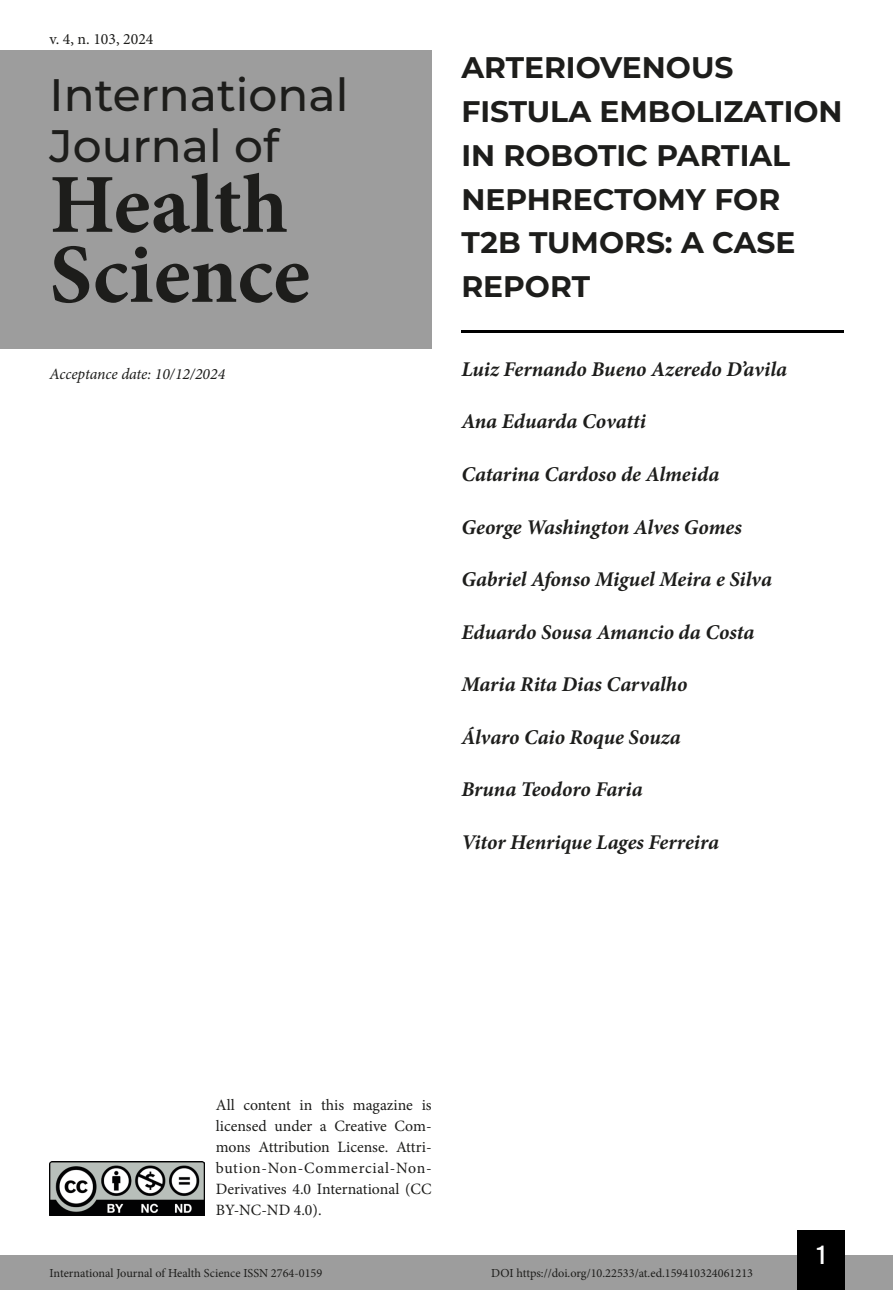
<style>
.page{position:relative;width:893px;height:1290px;background:#fff}
.page>*{position:absolute;margin:0;border:0;box-sizing:border-box;transform-origin:0 0}
.t1{font:700 84px/70px "Minion Pro";color:#1d1d1b}
.t2{font:500 45.5px/50.8px "Montserrat";color:#1d1d1b}
.Título_Artigo{font:700 29.75px/43.8px "Montserrat";color:#1d1d1b}
.t3{font:26.25px "Bebas Kai";color:#fff}
.Autor{font:italic 700 21px "Minion Pro";color:#1d1d1b}
.t4{font:15.75px/21px "Minion Pro";color:#1d1d1b;text-align:justify}
.v__n___Ano{font:italic 15.75px "Minion Pro";letter-spacing:-.005em;color:#1d1d1b}
.t5{font:12.25px "Minion Pro";color:#1d1d1b}
</style>
<div class="page">
<div style="left:0;top:1255px;width:893px;height:35px;background:#9d9d9d"></div>
<div style="left:797px;top:1230px;width:48px;height:60px;background:#000"></div>
<img style="left:50px;top:1161px;width:154px;height:54px">
<div style="left:0;top:50px;width:432px;height:298px;background:#9d9d9d"></div>
<hr style="left:461px;top:330px;width:382px;height:2px;background:#000">
<p class="t4" style="left:50px;top:28px;width:105px">v. 4, n. 103, 2024</p>
<h2 class="t2" style="left:50px;top:68px;width:300px">International<br>Journal of</h2>
<h1 class="t1" style="left:50px;top:169px;width:262px">Health<br>Science</h1>
<p class="v__n___Ano" style="left:50px;top:363px;width:177px">Acceptance date: 10/12/2024</p>
<p class="Título_Artigo" style="left:461px;top:44px;width:383px">ARTERIOVENOUS<br>FISTULA EMBOLIZATION<br>IN ROBOTIC PARTIAL<br>NEPHRECTOMY FOR<br>T2B TUMORS: A CASE<br>REPORT</p>
<p class="Autor" style="left:461px;top:354px;width:327px">Luiz Fernando Bueno Azeredo D’avila</p>
<p class="Autor" style="left:461px;top:407px;width:186px">Ana Eduarda Covatti</p>
<p class="Autor" style="left:461px;top:459px;width:259px">Catarina Cardoso de Almeida</p>
<p class="Autor" style="left:461px;top:512px;width:282px">George Washington Alves Gomes</p>
<p class="Autor" style="left:461px;top:564px;width:312px">Gabriel Afonso Miguel Meira e Silva</p>
<p class="Autor" style="left:461px;top:617px;width:294px">Eduardo Sousa Amancio da Costa</p>
<p class="Autor" style="left:461px;top:669px;width:227px">Maria Rita Dias Carvalho</p>
<p class="Autor" style="left:461px;top:722px;width:221px">Álvaro Caio Roque Souza</p>
<p class="Autor" style="left:461px;top:774px;width:183px">Bruna Teodoro Faria</p>
<p class="Autor" style="left:461px;top:827px;width:259px">Vitor Henrique Lages Ferreira</p>
<p class="t4" style="left:216px;top:1095px;width:217px">All content in this magazine is licensed under a Creative Com&shy;mons Attribution License. Attri&shy;bution-Non-Commercial-Non-Derivatives 4.0 International (CC BY-NC-ND 4.0).</p>
<p class="t3" style="left:817px;top:1241px;width:10px">1</p>
<p class="t5" style="left:50px;top:1265px;width:274px">International Journal of Health Science ISSN 2764-0159</p>
<p class="t5" style="left:491px;top:1265px;width:263px">DOI https://doi.org/10.22533/at.ed.159410324061213</p>
</div>
